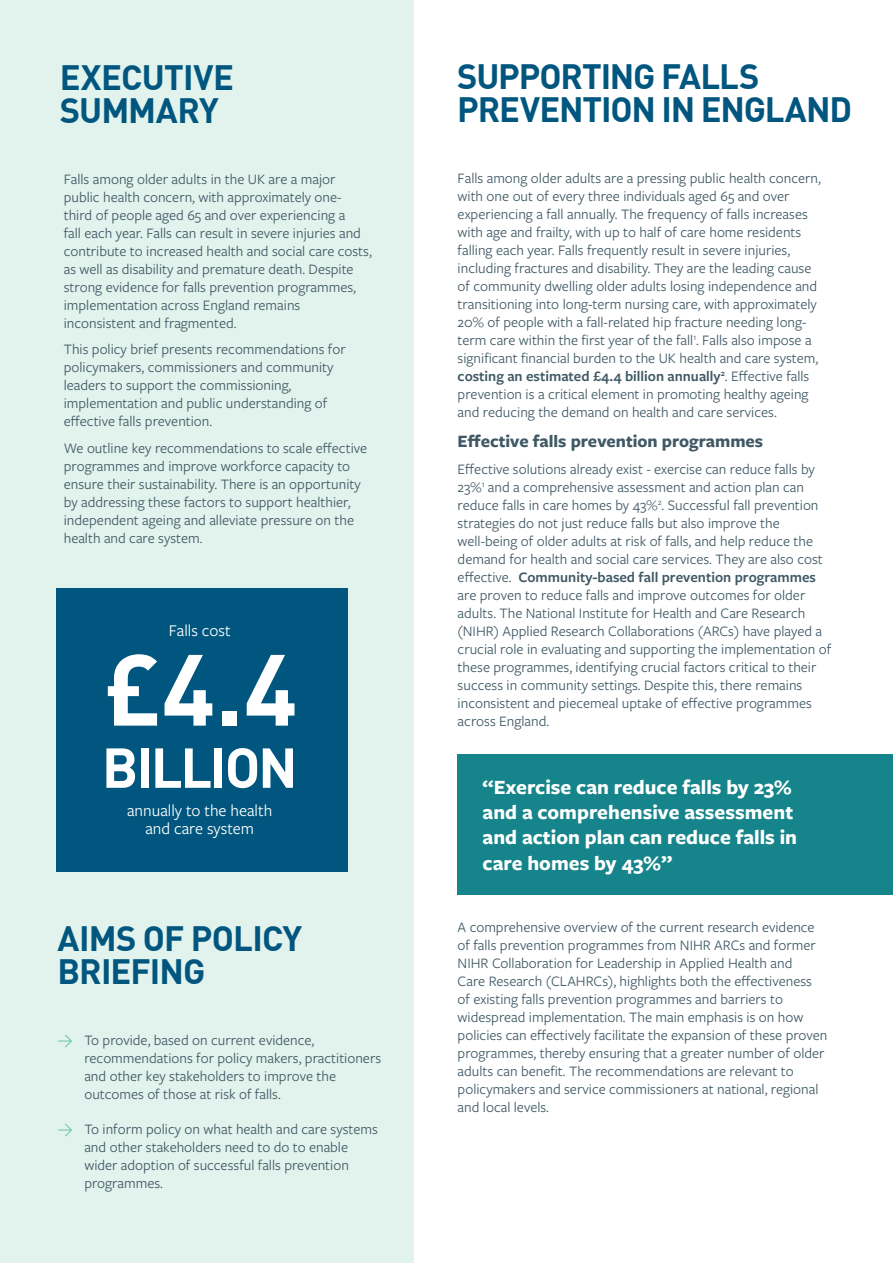
<style>
.page{position:relative;width:893px;height:1263px;background:#fff}
.page>*{position:absolute;margin:0;border:0;box-sizing:border-box;transform-origin:0 0}
.Body{font:700 99.3px "DINOT";color:#fff}
.t1{font:700 55.35px "DINOT";letter-spacing:-.04em;color:#fff}
.Heading_-_Blue{font:700 34.5px/33px "DINOT";letter-spacing:-.025em;color:#00567e}
.Body-2{font:700 21px/25.2px "Freight Sans Pro";color:#fff}
.Subheading{font:700 18px "Freight Sans Pro";color:#405965}
.Body-3{font:17.1px/17.7px "Freight Sans Pro";color:#fff;text-align:center}
.Body-4{font:15px/18px "Freight Sans Pro";color:#405965}
.arrow{font:15px/18px "Freight Sans Pro";color:#405965}
.s1{font-family:"DINOT";font-weight:300;color:#45bc9a}
.s2{font-weight:600}
</style>
<div class="page">
<div style="left:0;top:0;width:414px;height:1263px;background:#e2f2ec"></div>
<div style="left:57px;top:588px;width:291px;height:284px;background:#00567e"></div>
<div style="left:457px;top:754px;width:436px;height:141px;background:#16848b"></div>
<h2 class="Heading_-_Blue" style="left:60px;top:58px;width:176px">EXECUTIVE<br>SUMMARY</h2>
<p class="Body-4" style="left:64px;top:169px;width:310px">Falls among older adults in the UK are a major public health concern, with approximately one&shy;third of people aged 65 and over experiencing a<br>fall each year. Falls can result in severe injuries and contribute to increased health and social care costs, as well as disability and premature death. Despite strong evidence for falls prevention programmes, implementation across England remains inconsistent and fragmented.</p>
<p class="Body-4" style="left:64px;top:340px;width:283px">This policy brief presents recommendations for policymakers, commissioners and community leaders to support the commissioning, implementation and public understanding of effective falls prevention.</p>
<p class="Body-4" style="left:64px;top:438px;width:305px">We outline key recommendations to scale effective programmes and improve workforce capacity to ensure their sustainability. There is an opportunity by addressing these factors to support healthier, independent ageing and alleviate pressure on the health and care system.</p>
<p class="Body-3" style="left:169px;top:621px;width:63px">Falls cost</p>
<p class="Body" style="left:104px;top:612px;width:195px">£4.4</p>
<h2 class="t1" style="left:102px;top:725px;width:197px">BILLION</h2>
<p class="Body-3" style="left:127px;top:801px;width:147px">annually to the health and care system</p>
<h2 class="Heading_-_Blue" style="left:58px;top:919px;width:246px">AIMS OF POLICY<br>BRIEFING</h2>
<p class="arrow" style="left:84px;top:1030px;width:298px;text-indent:-27px"><span class="s1">→</span> To provide, based on current evidence, recommendations for policy makers, practitioners and other key stakeholders to improve the outcomes of those at risk of falls.</p>
<p class="arrow" style="left:84px;top:1119px;width:295px;text-indent:-27px"><span class="s1">→</span> To inform policy on what health and care systems and other stakeholders need to do to enable wider adoption of successful falls prevention programmes.</p>
<h2 class="Heading_-_Blue" style="left:457px;top:57px;width:396px">SUPPORTING FALLS<br>PREVENTION IN ENGLAND</h2>
<p class="Body-4" style="left:458px;top:168px;width:365px">Falls among older adults are a pressing public health concern, with one out of every three individuals aged 65 and over experiencing a fall annually. The frequency of falls increases with age and frailty, with up to half of care home residents falling each year. Falls frequently result in severe injuries, including fractures and disability. They are the leading cause of community dwelling older adults losing independence and transitioning into long-term nursing care, with approximately 20% of people with a fall-related hip fracture needing long&shy;term care within the first year of the fall<sup>1</sup>. Falls also impose a significant financial burden to the UK health and care system, <span class="s2">costing an estimated £4.4 billion annually</span><sup>2</sup>. Effective falls prevention is a critical element in promoting healthy ageing and reducing the demand on health and care services.</p>
<h3 class="Subheading" style="left:458px;top:429px;width:307px">Effective falls prevention programmes</h3>
<p class="Body-4" style="left:458px;top:459px;width:375px">Effective solutions already exist - exercise can reduce falls by 23%<sup>1</sup> and a comprehensive assessment and action plan can reduce falls in care homes by 43%<sup>2</sup>. Successful fall prevention strategies do not just reduce falls but also improve the well-being of older adults at risk of falls, and help reduce the demand for health and social care services. They are also cost effective. <span class="s2">Community-based fall prevention programmes </span>are proven to reduce falls and improve outcomes for older adults. The National Institute for Health and Care Research (NIHR) Applied Research Collaborations (ARCs) have played a crucial role in evaluating and supporting the implementation of these programmes, identifying crucial factors critical to their success in community settings. Despite this, there remains inconsistent and piecemeal uptake of effective programmes across England.</p>
<p class="Body-2" style="left:483px;top:774px;width:316px">“Exercise can reduce falls by 23% and a comprehensive assessment and action plan can reduce falls in care homes by 43%”</p>
<p class="Body-4" style="left:458px;top:917px;width:371px">A comprehensive overview of the current research evidence of falls prevention programmes from NIHR ARCs and former NIHR Collaboration for Leadership in Applied Health and<br>Care Research (CLAHRCs), highlights both the effectiveness of existing falls prevention programmes and barriers to widespread implementation. The main emphasis is on how policies can effectively facilitate the expansion of these proven programmes, thereby ensuring that a greater number of older adults can benefit. The recommendations are relevant to policymakers and service commissioners at national, regional and local levels.</p>
</div>
